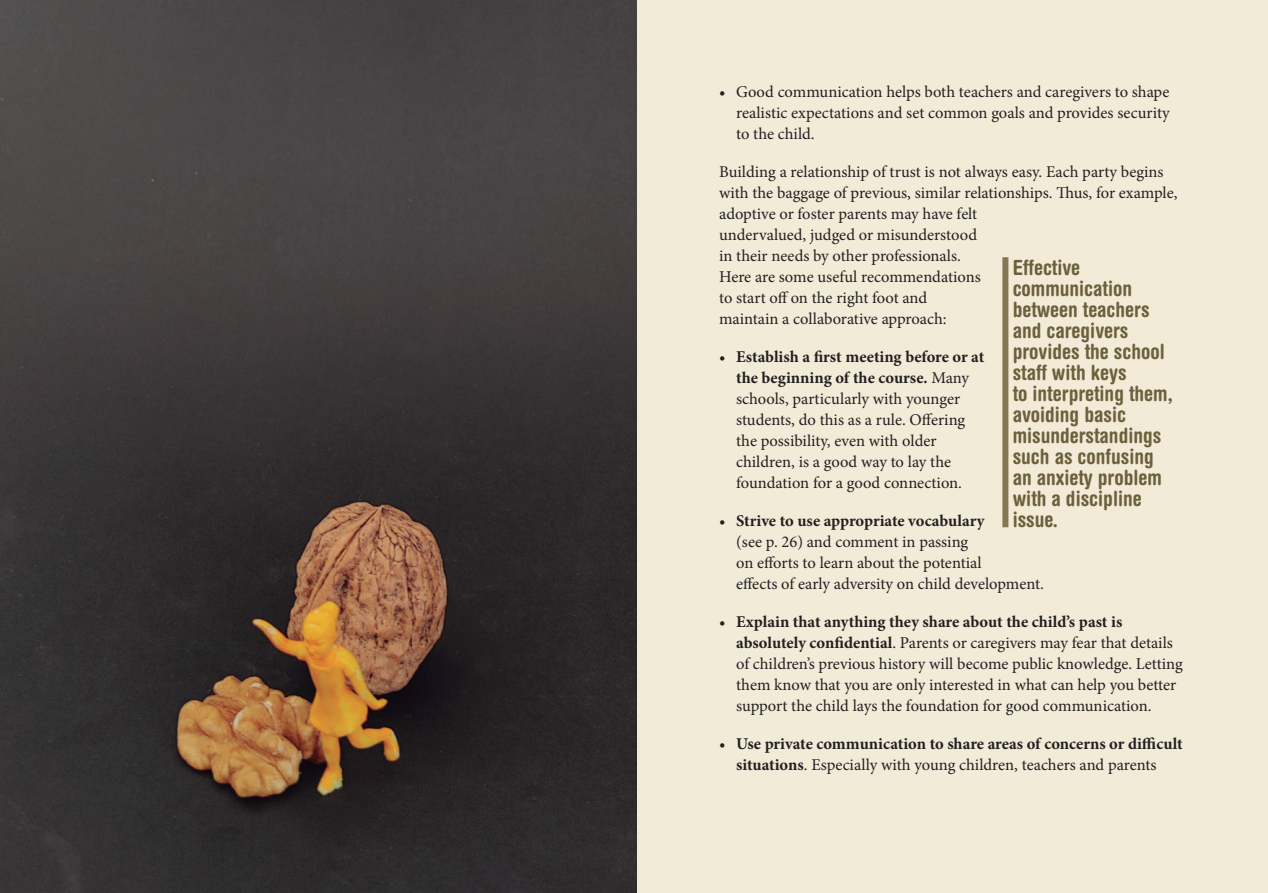
<style>
.page{position:relative;width:1268px;height:893px;background:#fff}
.page>*{position:absolute;margin:0;border:0;box-sizing:border-box;transform-origin:0 0}
.ladillos{font:700 condensed 21px/21px "Helvetica Rounded";color:#6c613c}
.texto_1{font:16.5px/21px "Minion Pro";color:#231f20}
.texto_1-2{font:700 16.5px/21px "Minion Pro";color:#231f20;text-align:center}
.s1{font-weight:700}
.s2{font-weight:400}
</style>
<div class="page">
<div style="left:636px;top:0;width:631px;height:893px;background:#f1ebd8"></div>
<img style="left:0;top:0;width:636px;height:893px">
<div style="left:1002px;top:257px;width:6px;height:270px;background:#857753"></div>
<p class="texto_1" style="left:736px;top:81px;width:435px;text-align:justify;text-indent:-17px">• Good communication helps both teachers and caregivers to shape realistic expectations and set common goals and provides security to the child.</p>
<p class="texto_1" style="left:719px;top:161px;width:460px">Building a relationship of trust is not always easy. Each party begins with the baggage of previous, similar relationships. Thus, for example, adoptive or foster parents may have felt<br>undervalued, judged or misunderstood<br>in their needs by other professionals.<br>Here are some useful recommendations<br>to start off on the right foot and<br>maintain a collaborative approach:</p>
<p class="texto_1" style="left:736px;top:346px;width:250px;text-indent:-17px">• <span class="s1">Establish a first meeting before or at the beginning of the course.</span> Many schools, particularly with younger students, do this as a rule. Offering the possibility, even with older children, is a good way to lay the foundation for a good connection.</p>
<p class="texto_1" style="left:736px;top:510px;width:309px;text-indent:-17px">• <span class="s1">Strive to use appropriate vocabulary<br></span>(see p. 26) and comment in passing<br>on efforts to learn about the potential<br>effects of early adversity on child development.</p>
<p class="texto_1" style="left:736px;top:611px;width:448px;text-indent:-17px">• <span class="s1">Explain that anything they share about the child’s past is absolutely confidential</span>. Parents or caregivers may fear that details of children’s previous history will become public knowledge. Letting them know that you are only interested in what can help you better support the child lays the foundation for good communication.</p>
<p class="texto_1-2" style="left:719px;top:733px;width:465px"><span class="s2">•</span> Use private communication to share areas of concerns or difficult situations<span class="s2">. Especially with young children, teachers and parents</span></p>
<p class="ladillos" style="left:1012px;top:256px;width:138px">Effective communication between teachers</p>
<p class="ladillos" style="left:1012px;top:319px;width:154px">and caregivers provides the school staff with keys</p>
<p class="ladillos" style="left:1012px;top:382px;width:161px">to interpreting them, avoiding basic misunderstandings such as confusing</p>
<p class="ladillos" style="left:1012px;top:466px;width:151px">an anxiety problem with a discipline issue.</p>
</div>
